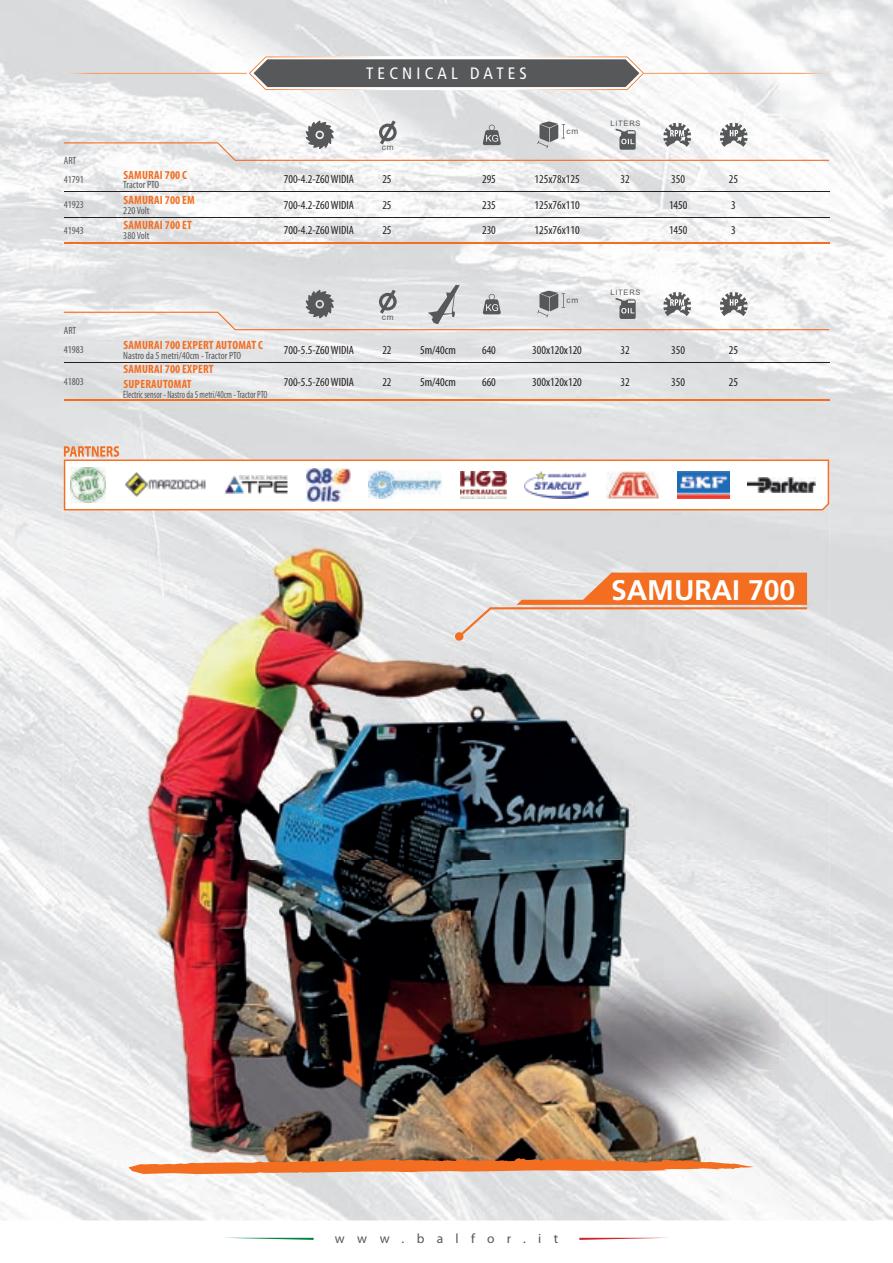
<style>
.page{position:relative;width:893px;height:1263px;background:#fff}
.page>*{position:absolute;margin:0;border:0;box-sizing:border-box;transform-origin:0 0}
.t1{font:700 28.35px "Frutiger LT Std";color:#fff}
.t2{font:condensed 16.5px "Frutiger LT Std";letter-spacing:.25em;color:#fff}
.t3{font:13.5px "Myriad Pro";letter-spacing:.915em;color:#57585a}
.t4{font:condensed 12px "Myriad Pro";color:#231f20}
.t5{font:700 condensed 12px/15px "Myriad Pro";letter-spacing:.02em;color:#f36e21}
.t6{font:condensed 10.5px/19px "Myriad Pro";color:#57585a}
.t7{font:condensed 10.5px "Myriad Pro";color:#57585a;scale:.85 1}
.t8{font:8.25px "Arial";letter-spacing:.11em;color:#57585a}
.t9{font:7.5px "Arial";letter-spacing:.105em;color:#57585a}
</style>
<div class="page">
<img style="left:0;top:0;width:893px;height:1220px">
<img style="left:63px;top:73px;width:184px;height:1px">
<img style="left:646px;top:73px;width:184px;height:1px">
<svg style="left:247px;top:56px;width:399px;height:34px"></svg>
<svg style="left:579px;top:1238px;width:80px;height:2px"></svg>
<svg style="left:234px;top:1238px;width:80px;height:2px"></svg>
<img style="left:64px;top:510px;width:714px;height:656px">
<img style="left:778px;top:510px;width:51px;height:656px">
<svg style="left:129px;top:1158px;width:625px;height:16px;background:#e48f5d"></svg>
<svg style="left:459px;top:573px;width:348px;height:64px;background:#e8baa0"></svg>
<div style="left:455px;top:632px;width:8px;height:9px;background:#f36e21;border-radius:50%"></div>
<svg style="left:64px;top:446px;width:765px;height:64px"></svg>
<img style="left:124px;top:473px;width:83px;height:24px">
<img style="left:225px;top:476px;width:64px;height:18px">
<img style="left:307px;top:468px;width:43px;height:33px">
<img style="left:524px;top:472px;width:64px;height:26px">
<img style="left:606px;top:472px;width:53px;height:26px">
<img style="left:460px;top:472px;width:46px;height:26px">
<img style="left:677px;top:472px;width:52px;height:26px">
<img style="left:747px;top:477px;width:69px;height:16px">
<img style="left:368px;top:471px;width:74px;height:28px">
<img style="left:71px;top:467px;width:35px;height:36px">
<hr style="left:64px;top:192px;width:59px;height:1px;background:#231f20">
<hr style="left:123px;top:192px;width:153px;height:1px;background:#231f20">
<hr style="left:276px;top:192px;width:85px;height:1px;background:#231f20">
<hr style="left:361px;top:192px;width:51px;height:1px;background:#231f20">
<hr style="left:412px;top:192px;width:51px;height:1px;background:#231f20">
<hr style="left:463px;top:192px;width:51px;height:1px;background:#231f20">
<hr style="left:514px;top:192px;width:86px;height:1px;background:#231f20">
<hr style="left:600px;top:192px;width:51px;height:1px;background:#231f20">
<hr style="left:651px;top:192px;width:55px;height:1px;background:#231f20">
<hr style="left:706px;top:192px;width:55px;height:1px;background:#231f20">
<hr style="left:761px;top:192px;width:68px;height:1px;background:#231f20">
<hr style="left:64px;top:217px;width:59px;height:1px;background:#231f20">
<hr style="left:123px;top:217px;width:153px;height:1px;background:#231f20">
<hr style="left:276px;top:217px;width:85px;height:1px;background:#231f20">
<hr style="left:361px;top:217px;width:51px;height:1px;background:#231f20">
<hr style="left:412px;top:217px;width:51px;height:1px;background:#231f20">
<hr style="left:463px;top:217px;width:51px;height:1px;background:#231f20">
<hr style="left:514px;top:217px;width:86px;height:1px;background:#231f20">
<hr style="left:600px;top:217px;width:51px;height:1px;background:#231f20">
<hr style="left:651px;top:217px;width:55px;height:1px;background:#231f20">
<hr style="left:706px;top:217px;width:55px;height:1px;background:#231f20">
<hr style="left:761px;top:217px;width:68px;height:1px;background:#231f20">
<hr style="left:64px;top:242px;width:59px;height:1px;background:#f36e21">
<hr style="left:123px;top:242px;width:153px;height:1px;background:#f36e21">
<hr style="left:276px;top:242px;width:85px;height:1px;background:#f36e21">
<hr style="left:361px;top:242px;width:51px;height:1px;background:#f36e21">
<hr style="left:412px;top:242px;width:51px;height:1px;background:#f36e21">
<hr style="left:463px;top:242px;width:51px;height:1px;background:#f36e21">
<hr style="left:514px;top:242px;width:86px;height:1px;background:#f36e21">
<hr style="left:600px;top:242px;width:51px;height:1px;background:#f36e21">
<hr style="left:651px;top:242px;width:55px;height:1px;background:#f36e21">
<hr style="left:706px;top:242px;width:55px;height:1px;background:#f36e21">
<hr style="left:761px;top:242px;width:68px;height:1px;background:#f36e21">
<hr style="left:64px;top:362px;width:59px;height:1px;background:#231f20">
<hr style="left:123px;top:362px;width:153px;height:1px;background:#231f20">
<hr style="left:276px;top:362px;width:85px;height:1px;background:#231f20">
<hr style="left:361px;top:362px;width:51px;height:1px;background:#231f20">
<hr style="left:412px;top:362px;width:51px;height:1px;background:#231f20">
<hr style="left:463px;top:362px;width:51px;height:1px;background:#231f20">
<hr style="left:514px;top:362px;width:86px;height:1px;background:#231f20">
<hr style="left:600px;top:362px;width:51px;height:1px;background:#231f20">
<hr style="left:651px;top:362px;width:55px;height:1px;background:#231f20">
<hr style="left:706px;top:362px;width:55px;height:1px;background:#231f20">
<hr style="left:761px;top:362px;width:68px;height:1px;background:#231f20">
<hr style="left:64px;top:400px;width:59px;height:1px;background:#f36e21">
<hr style="left:123px;top:400px;width:153px;height:1px;background:#f36e21">
<hr style="left:276px;top:400px;width:85px;height:1px;background:#f36e21">
<hr style="left:361px;top:400px;width:51px;height:1px;background:#f36e21">
<hr style="left:412px;top:400px;width:51px;height:1px;background:#f36e21">
<hr style="left:463px;top:400px;width:51px;height:1px;background:#f36e21">
<hr style="left:514px;top:400px;width:86px;height:1px;background:#f36e21">
<hr style="left:600px;top:400px;width:51px;height:1px;background:#f36e21">
<hr style="left:651px;top:400px;width:55px;height:1px;background:#f36e21">
<hr style="left:706px;top:400px;width:55px;height:1px;background:#f36e21">
<hr style="left:761px;top:400px;width:68px;height:1px;background:#f36e21">
<svg style="left:64px;top:120px;width:765px;height:41px"></svg>
<svg style="left:64px;top:284px;width:765px;height:46px"></svg>
<p class="t6" style="left:64px;top:151px;width:22px">ART<br>41791</p>
<p class="t6" style="left:64px;top:196px;width:22px">41923</p>
<p class="t6" style="left:64px;top:221px;width:22px">41943</p>
<p class="t6" style="left:64px;top:321px;width:22px">ART<br>41983</p>
<p class="t6" style="left:64px;top:372px;width:22px">41803</p>
<h2 class="t2" style="left:366px;top:64px;width:162px">TECNICAL DATES</h2>
<p class="t9" style="left:610px;top:118px;width:32px">LITERS</p>
<p class="t8" style="left:566px;top:125px;width:13px">cm</p>
<p class="t8" style="left:382px;top:142px;width:13px">cm</p>
<p class="t5" style="left:123px;top:167px;width:65px">SAMURAI 700 C</p>
<p class="t6" style="left:123px;top:175px;width:37px">Tractor PTO</p>
<p class="t4" style="left:284px;top:173px;width:72px">700-4.2-Z60 WIDIA</p>
<p class="t4" style="left:382px;top:173px;width:11px">25</p>
<p class="t4" style="left:482px;top:173px;width:15px">295</p>
<p class="t4" style="left:534px;top:173px;width:47px">125x78x125</p>
<p class="t4" style="left:620px;top:173px;width:11px">32</p>
<p class="t4" style="left:671px;top:173px;width:15px">350</p>
<p class="t4" style="left:729px;top:173px;width:11px">25</p>
<p class="t5" style="left:123px;top:193px;width:73px">SAMURAI 700 EM</p>
<p class="t6" style="left:123px;top:201px;width:28px">220 Volt</p>
<p class="t4" style="left:284px;top:199px;width:72px">700-4.2-Z60 WIDIA</p>
<p class="t4" style="left:382px;top:199px;width:11px">25</p>
<p class="t4" style="left:482px;top:199px;width:15px">235</p>
<p class="t4" style="left:534px;top:199px;width:47px">125x76x110</p>
<p class="t4" style="left:669px;top:199px;width:20px">1450</p>
<p class="t4" style="left:731px;top:199px;width:6px">3</p>
<p class="t5" style="left:123px;top:218px;width:70px">SAMURAI 700 ET</p>
<p class="t6" style="left:123px;top:226px;width:28px">380 Volt</p>
<p class="t4" style="left:284px;top:224px;width:72px">700-4.2-Z60 WIDIA</p>
<p class="t4" style="left:382px;top:224px;width:11px">25</p>
<p class="t4" style="left:482px;top:224px;width:15px">230</p>
<p class="t4" style="left:534px;top:224px;width:47px">125x76x110</p>
<p class="t4" style="left:669px;top:224px;width:20px">1450</p>
<p class="t4" style="left:731px;top:224px;width:6px">3</p>
<p class="t5" style="left:123px;top:338px;width:141px">SAMURAI 700 EXPERT AUTOMAT C</p>
<p class="t6" style="left:123px;top:346px;width:119px">Nastro da 5 metri/40cm - Tractor PTO</p>
<p class="t5" style="left:123px;top:362px;width:92px">SAMURAI 700 EXPERT<br>SUPERAUTOMAT</p>
<p class="t7" style="left:123px;top:389px;width:171px">Electric sensor - Nastro da 5 metri/40cm - Tractor PTO</p>
<p class="t8" style="left:382px;top:311px;width:13px">cm</p>
<p class="t8" style="left:566px;top:294px;width:13px">cm</p>
<p class="t9" style="left:610px;top:287px;width:32px">LITERS</p>
<p class="t4" style="left:284px;top:343px;width:72px">700-5.5-Z60 WIDIA</p>
<p class="t4" style="left:382px;top:343px;width:11px">22</p>
<p class="t4" style="left:420px;top:343px;width:37px">5m/40cm</p>
<p class="t4" style="left:482px;top:343px;width:15px">640</p>
<p class="t4" style="left:532px;top:343px;width:51px">300x120x120</p>
<p class="t4" style="left:620px;top:343px;width:11px">32</p>
<p class="t4" style="left:671px;top:343px;width:15px">350</p>
<p class="t4" style="left:729px;top:343px;width:11px">25</p>
<p class="t4" style="left:284px;top:375px;width:72px">700-5.5-Z60 WIDIA</p>
<p class="t4" style="left:382px;top:375px;width:11px">22</p>
<p class="t4" style="left:420px;top:375px;width:37px">5m/40cm</p>
<p class="t4" style="left:482px;top:375px;width:15px">660</p>
<p class="t4" style="left:532px;top:375px;width:51px">300x120x120</p>
<p class="t4" style="left:620px;top:375px;width:11px">32</p>
<p class="t4" style="left:671px;top:375px;width:15px">350</p>
<p class="t4" style="left:729px;top:375px;width:11px">25</p>
<h1 class="t1" style="left:611px;top:573px;width:186px">SAMURAI 700</h1>
<p class="t3" style="left:335px;top:1231px;width:225px">www.balfor.it</p>
</div>
